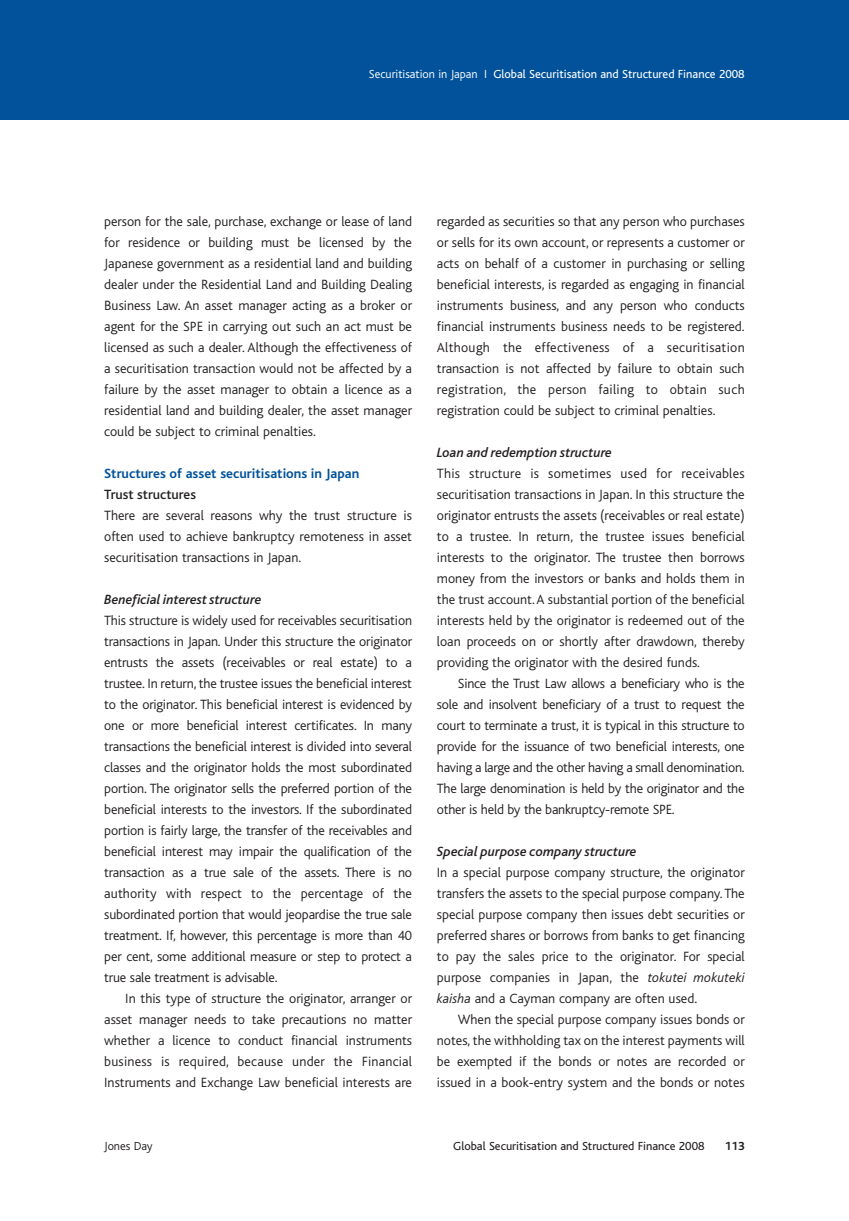
<style>
.page{position:relative;width:849px;height:1221px;background:#fff}
.page>*{position:absolute;margin:0;border:0;box-sizing:border-box;transform-origin:0 0}
.t1{font:300 14px/21px "Bliss";color:#231f20;text-align:justify}
.t2{font:italic 500 14px "Bliss";color:#231f20}
.t3{font:700 14px "Bliss";color:#01529a}
.t4{font:500 14px "Bliss";color:#231f20}
.t5{font:12.25px "Bliss";color:#fff}
.t6{font:12.25px "Bliss";color:#231f20}
.t7{font:300 12.25px "Bliss";color:#231f20}
.t8{font:700 12.25px "Bliss";color:#231f20}
.s1{font-weight:300}
.s2{font-style:italic}
</style>
<div class="page">
<div style="left:0;top:1px;width:848px;height:118px;background:#01529a"></div>
<p class="t5" style="left:369px;top:70px;width:377px"><span class="s1">Securitisation in Japan I</span> Global Securitisation and Structured Finance 2008</p>
<p class="t1" style="left:104px;top:211px;width:309px">person for the sale, purchase, exchange or lease of land for residence or building must be licensed by the Japanese government as a residential land and building dealer under the Residential Land and Building Dealing Business Law. An asset manager acting as a broker or agent for the SPE in carrying out such an act must be licensed as such a dealer. Although the effectiveness of a securitisation transaction would not be affected by a failure by the asset manager to obtain a licence as a residential land and building dealer, the asset manager could be subject to criminal penalties.</p>
<p class="t3" style="left:104px;top:468px;width:256px">Structures of asset securitisations in Japan</p>
<p class="t4" style="left:104px;top:489px;width:93px">Trust structures</p>
<p class="t1" style="left:104px;top:505px;width:309px">There are several reasons why the trust structure is often used to achieve bankruptcy remoteness in asset securitisation transactions in Japan.</p>
<p class="t2" style="left:104px;top:594px;width:159px">Beneficial interest structure</p>
<p class="t1" style="left:104px;top:610px;width:309px">This structure is widely used for receivables securitisation transactions in Japan. Under this structure the originator entrusts the assets (receivables or real estate) to a trustee. In return, the trustee issues the beneficial interest to the originator. This beneficial interest is evidenced by one or more beneficial interest certificates. In many transactions the beneficial interest is divided into several classes and the originator holds the most subordinated portion. The originator sells the preferred portion of the beneficial interests to the investors. If the subordinated portion is fairly large, the transfer of the receivables and beneficial interest may impair the qualification of the transaction as a true sale of the assets. There is no authority with respect to the percentage of the subordinated portion that would jeopardise the true sale treatment. If, however, this percentage is more than 40 per cent, some additional measure or step to protect a true sale treatment is advisable.</p>
<p class="t1" style="left:104px;top:988px;width:309px;text-indent:21px">In this type of structure the originator, arranger or asset manager needs to take precautions no matter whether a licence to conduct financial instruments business is required, because under the Financial Instruments and Exchange Law beneficial interests are</p>
<p class="t1" style="left:437px;top:211px;width:309px">regarded as securities so that any person who purchases or sells for its own account, or represents a customer or acts on behalf of a customer in purchasing or selling beneficial interests, is regarded as engaging in financial instruments business, and any person who conducts financial instruments business needs to be registered.<br>Although the effectiveness of a securitisation transaction is not affected by failure to obtain such registration, the person failing to obtain such registration could be subject to criminal penalties.</p>
<p class="t2" style="left:437px;top:447px;width:176px">Loan and redemption structure</p>
<p class="t1" style="left:437px;top:463px;width:309px">This structure is sometimes used for receivables securitisation transactions in Japan. In this structure the originator entrusts the assets (receivables or real estate) to a trustee. In return, the trustee issues beneficial interests to the originator. The trustee then borrows money from the investors or banks and holds them in the trust account.A substantial portion of the beneficial interests held by the originator is redeemed out of the loan proceeds on or shortly after drawdown, thereby providing the originator with the desired funds.</p>
<p class="t1" style="left:437px;top:673px;width:309px;text-indent:21px">Since the Trust Law allows a beneficiary who is the sole and insolvent beneficiary of a trust to request the court to terminate a trust, it is typical in this structure to provide for the issuance of two beneficial interests, one having a large and the other having a small denomination.<br>The large denomination is held by the originator and the other is held by the bankruptcy-remote SPE.</p>
<p class="t2" style="left:437px;top:846px;width:201px">Special purpose company structure</p>
<p class="t1" style="left:437px;top:862px;width:309px">In a special purpose company structure, the originator transfers the assets to the special purpose company.The special purpose company then issues debt securities or preferred shares or borrows from banks to get financing to pay the sales price to the originator. For special purpose companies in Japan, the <span class="s2">tokutei mokuteki kaisha</span> and a Cayman company are often used.</p>
<p class="t1" style="left:437px;top:1009px;width:309px;text-indent:21px">When the special purpose company issues bonds or notes, the withholding tax on the interest payments will be exempted if the bonds or notes are recorded or issued in a book-entry system and the bonds or notes</p>
<p class="t7" style="left:104px;top:1140px;width:50px">Jones Day</p>
<p class="t6" style="left:453px;top:1141px;width:253px">Global Securitisation and Structured Finance 2008</p>
<p class="t8" style="left:724px;top:1141px;width:21px">113</p>
</div>
